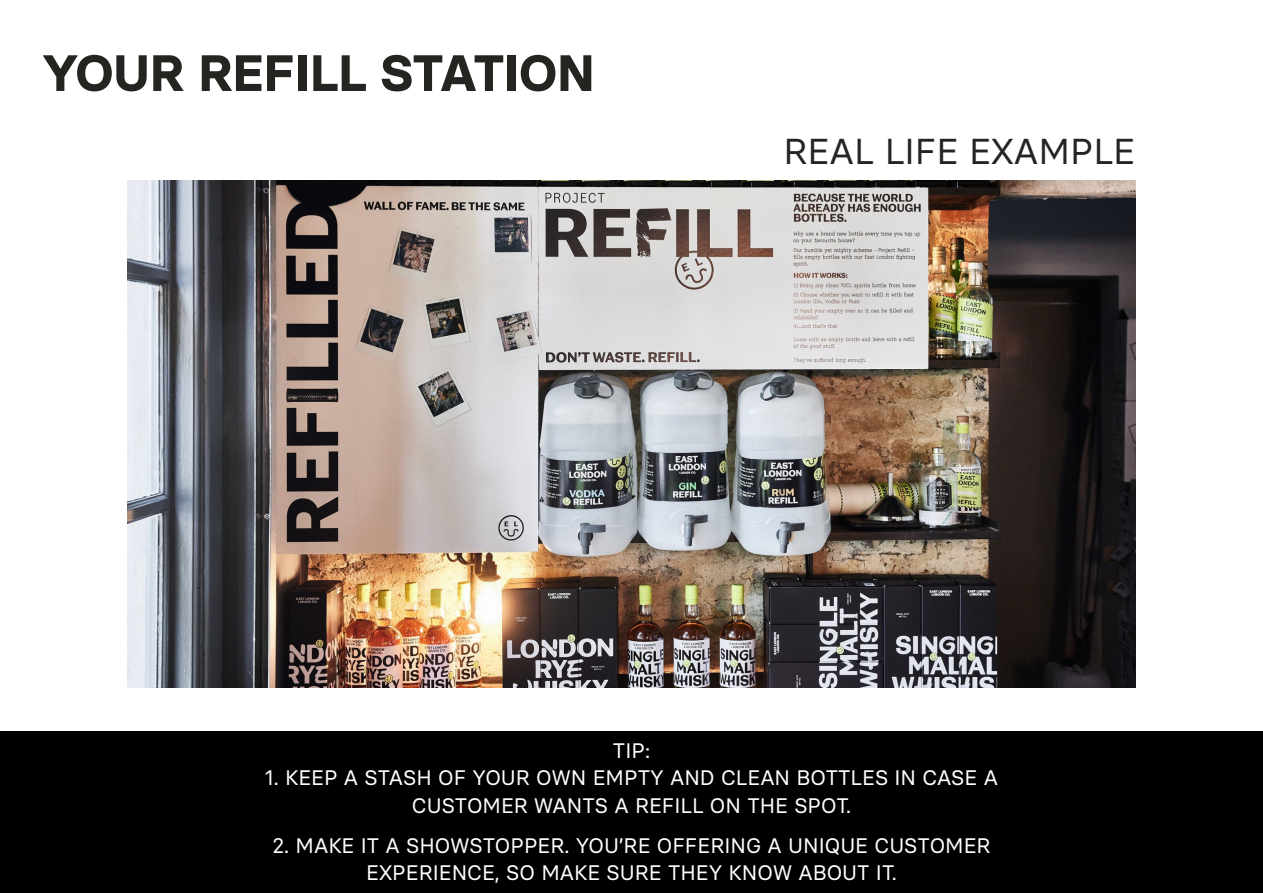
<style>
.page{position:relative;width:1263px;height:893px;background:#fff}
.page>*{position:absolute;margin:0;border:0;box-sizing:border-box;transform-origin:0 0}
.t1{font:700 51px "Basier Square";color:#242421}
.t2{font:36px "Basier Square";color:#242421}
.t3{font:21px/27.3px "Basier Square";color:#fff;text-align:center}
</style>
<div class="page">
<img style="left:128px;top:181px;width:1007px;height:507px">
<div style="left:0;top:731px;width:1263px;height:162px;background:#000"></div>
<h1 class="t1" style="left:43px;top:41px;width:554px">YOUR REFILL STATION</h1>
<h2 class="t2" style="left:783px;top:129px;width:353px">REAL LIFE EXAMPLE</h2>
<p class="t3" style="left:613px;top:737px;width:39px">TIP:</p>
<p class="t3" style="left:265px;top:764px;width:734px">1. KEEP A STASH OF YOUR OWN EMPTY AND CLEAN BOTTLES IN CASE A<br>CUSTOMER WANTS A REFILL ON THE SPOT.</p>
<p class="t3" style="left:272px;top:831px;width:720px">2. MAKE IT A SHOWSTOPPER. YOU’RE OFFERING A UNIQUE CUSTOMER<br>EXPERIENCE, SO MAKE SURE THEY KNOW ABOUT IT.</p>
</div>
